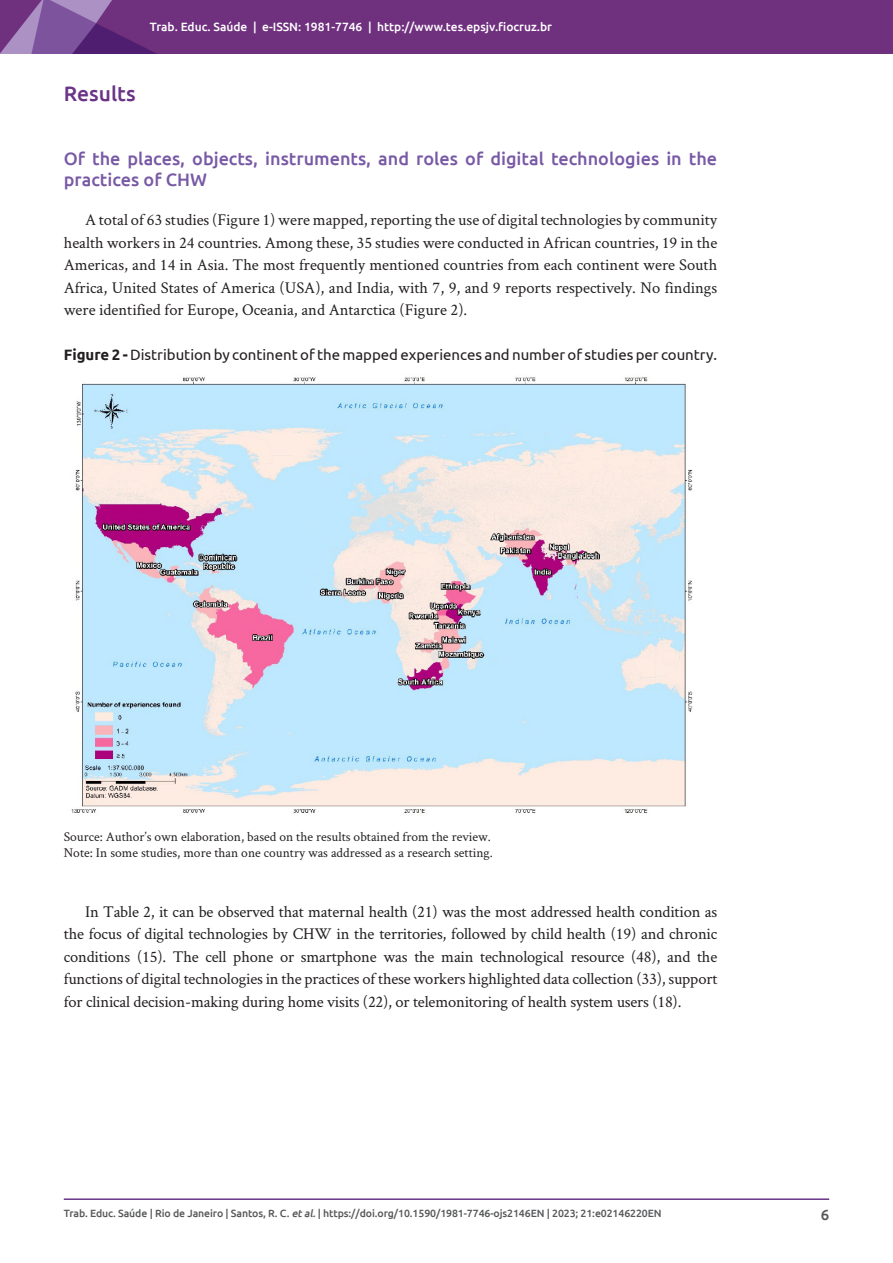
<style>
.page{position:relative;width:893px;height:1263px;background:#fff}
.page>*{position:absolute;margin:0;border:0;box-sizing:border-box;transform-origin:0 0}
.titulo1_-_roxo{font:500 21px "Ubuntu";color:#693486}
.titulo2_-_roxo{font:500 18px/21px "Ubuntu";color:#7859a5}
.texto-comum{font:16.5px/22.5px "Crimson Text";letter-spacing:-.005em;color:#231f20;text-align:justify}
.t1{font:15px "Ubuntu";color:#231f20}
.t2{font:500 15px "Ubuntu";color:#57585a}
.t3{font:13.5px "Crimson Text";color:#231f20}
.t4{font:500 12px "Ubuntu";color:#fff}
.t5{font:500 10.5px "Ubuntu";letter-spacing:-.01em;color:#57585a}
.s1{font-weight:700}
.s2{font-style:italic}
</style>
<div class="page">
<hr style="left:64px;top:1198px;width:765px;height:2px;background:#693486">
<img style="left:0;top:0;width:893px;height:53px">
<img style="left:71px;top:377px;width:622px;height:437px">
<p class="t4" style="left:150px;top:19px;width:404px">Trab. Educ. Saúde | e-ISSN: 1981-7746 | http://www.tes.epsjv.fiocruz.br</p>
<p class="titulo1_-_roxo" style="left:64px;top:81px;width:73px">Results</p>
<p class="titulo2_-_roxo" style="left:64px;top:147px;width:655px">Of the places, objects, instruments, and roles of digital technologies in the practices of CHW</p>
<p class="texto-comum" style="left:64px;top:208px;width:655px;text-indent:21px">A total of 63 studies (Figure 1) were mapped, reporting the use of digital technologies by community health workers in 24 countries. Among these, 35 studies were conducted in African countries, 19 in the Americas, and 14 in Asia. The most frequently mentioned countries from each continent were South Africa, United States of America (USA), and India, with 7, 9, and 9 reports respectively. No findings were identified for Europe, Oceania, and Antarctica (Figure 2).</p>
<p class="t1" style="left:64px;top:346px;width:655px"><span class="s1">Figure 2 -</span> Distribution by continent of the mapped experiences and number of studies per country.</p>
<p class="t3" style="left:64px;top:827px;width:429px">Source: Author’s own elaboration, based on the results obtained from the review.</p>
<p class="t3" style="left:64px;top:844px;width:431px">Note: In some studies, more than one country was addressed as a research setting.</p>
<p class="texto-comum" style="left:64px;top:899px;width:655px;text-indent:21px">In Table 2, it can be observed that maternal health (21) was the most addressed health condition as the focus of digital technologies by CHW in the territories, followed by child health (19) and chronic conditions (15). The cell phone or smartphone was the main technological resource (48), and the functions of digital technologies in the practices of these workers highlighted data collection (33), support for clinical decision-making during home visits (22), or telemonitoring of health system users (18).</p>
<p class="t5" style="left:64px;top:1206px;width:599px">Trab. Educ. Saúde | Rio de Janeiro | Santos, R. C. <span class="s2">etal.</span>| https://doi.org/10.1590/1981-7746-ojs2146EN | 2023; 21:e02146220EN</p>
<p class="t2" style="left:821px;top:1205px;width:10px">6</p>
</div>
